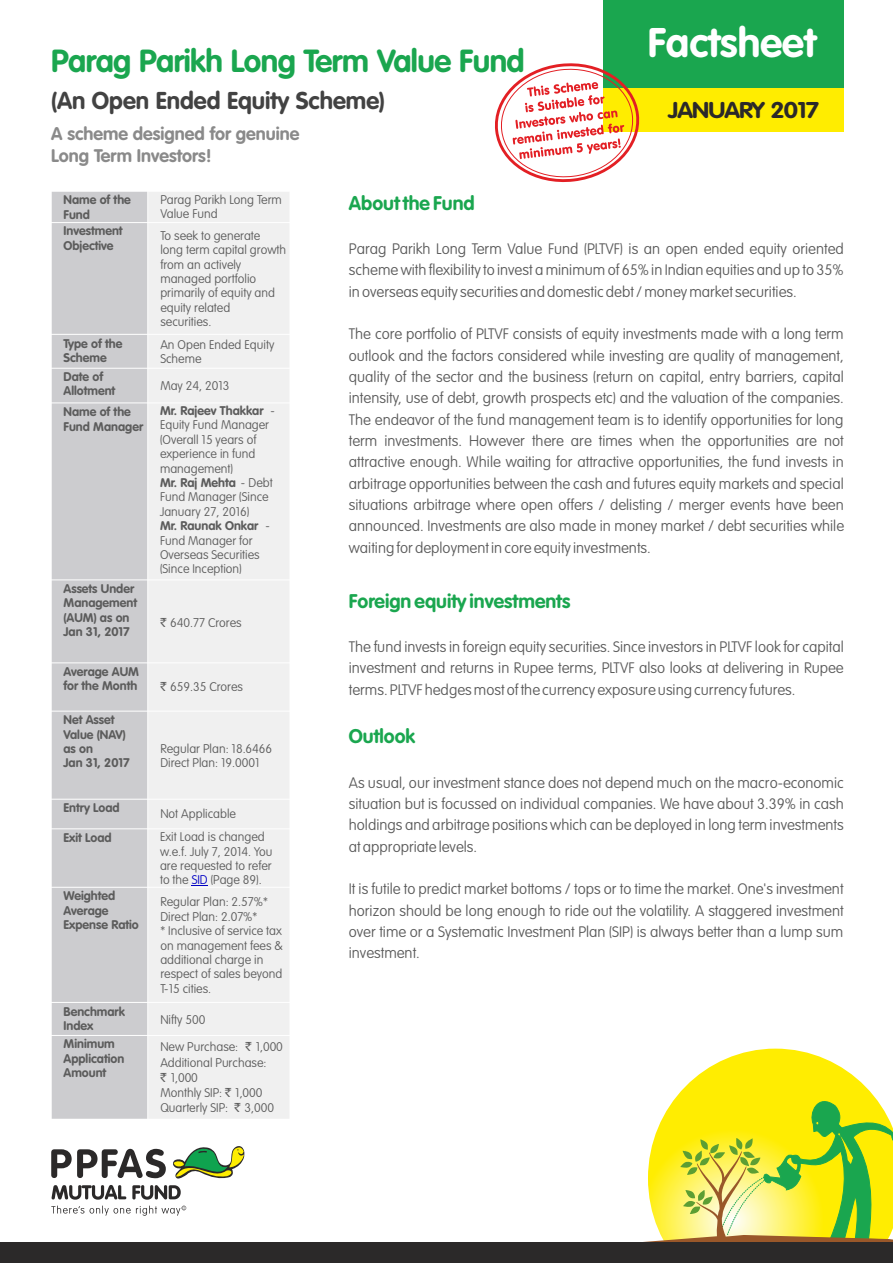
<style>
.page{position:relative;width:893px;height:1263px;background:#fff}
.page>*{position:absolute;margin:0;border:0;box-sizing:border-box;transform-origin:0 0}
.t1{font:700 40.8px "VAG Rounded";color:#fff}
.t2{font:700 31.5px "VAG Rounded";letter-spacing:-.015em;color:#1aa64f}
.t3{font:700 24px "VAG Rounded";color:#424242}
.t4{font:700 22.5px "VAG Rounded";letter-spacing:-.035em;color:#2b2929;scale:1.1 1}
.t5{font:700 19.5px "VAG Rounded";color:#1aa64f}
.t6{font:700 18px/22.5px "VAG Rounded";color:#8a8a8a}
.t7{font:100 15px/21.3px "VAG Rounded";color:#5c5c5c;text-align:justify}
.t8{font:100 12.45px/14.4px "VAG Rounded";color:#5c5c5c}
.t9{font:700 12.45px/14.4px "VAG Rounded";color:#5c5c5c}
.s1{font-weight:700}
.s2{font-family:"Rupee Foradian";font-weight:400}
.s3{color:#0000c4}
</style>
<div class="page">
<svg style="left:680px;top:1048px;width:191px;height:44px"></svg>
<svg style="left:643px;top:1092px;width:250px;height:150px"></svg>
<div style="left:0;top:1242px;width:893px;height:21px;background:#2b2929"></div>
<svg style="left:51px;top:1146px;width:194px;height:70px"></svg>
<div style="left:603px;top:0;width:241px;height:88px;background:#1aa64f"></div>
<div style="left:603px;top:88px;width:241px;height:43px;background:#ffed00"></div>
<svg style="left:495px;top:63px;width:149px;height:119px"></svg>
<div style="left:51px;top:191px;width:97px;height:928px;background:#cccccf"></div>
<div style="left:148px;top:191px;width:142px;height:928px;background:#f0f0f0"></div>
<hr style="left:51px;top:191px;width:239px;height:1px;background:#fff">
<hr style="left:51px;top:222px;width:239px;height:1px;background:#fff">
<hr style="left:51px;top:334px;width:239px;height:1px;background:#fff">
<hr style="left:51px;top:368px;width:239px;height:1px;background:#fff">
<hr style="left:51px;top:403px;width:239px;height:1px;background:#fff">
<hr style="left:51px;top:580px;width:239px;height:1px;background:#fff">
<hr style="left:51px;top:663px;width:239px;height:1px;background:#fff">
<hr style="left:51px;top:711px;width:239px;height:1px;background:#fff">
<hr style="left:51px;top:799px;width:239px;height:1px;background:#fff">
<hr style="left:51px;top:828px;width:239px;height:1px;background:#fff">
<hr style="left:51px;top:887px;width:239px;height:1px;background:#fff">
<hr style="left:51px;top:1002px;width:239px;height:1px;background:#fff">
<hr style="left:51px;top:1035px;width:239px;height:1px;background:#fff">
<hr style="left:51px;top:191px;width:1px;height:928px;background:#fff">
<hr style="left:147px;top:191px;width:1px;height:928px;background:#fff">
<svg style="left:192px;top:885px;width:16px;height:1px"></svg>
<h2 class="t2" style="left:51px;top:47px;width:475px">Parag Parikh Long Term Value Fund</h2>
<h3 class="t3" style="left:51px;top:90px;width:335px">(An Open Ended Equity Scheme)</h3>
<p class="t6" style="left:51px;top:123px;width:250px">A scheme designed for genuine<br>Long Term Investors!</p>
<h1 class="t1" style="left:648px;top:25px;width:170px">Factsheet</h1>
<h3 class="t4" style="left:668px;top:100px;width:139px">JANUARY 2017</h3>
<p class="t9" style="left:64px;top:194px;width:69px">Name of the<br>Fund</p>
<p class="t8" style="left:160px;top:194px;width:123px">Parag Parikh Long Term<br>Value Fund</p>
<p class="t9" style="left:64px;top:225px;width:61px">Investment<br>Objective</p>
<p class="t8" style="left:160px;top:229px;width:127px">To seek to generate<br>long term capital growth from an actively managed portfolio primarily of equity and equity related<br>securities.</p>
<p class="t9" style="left:64px;top:337px;width:60px">Type of the<br>Scheme</p>
<p class="t8" style="left:160px;top:338px;width:115px">An Open Ended Equity<br>Scheme</p>
<p class="t9" style="left:64px;top:370px;width:53px">Date of<br>Allotment</p>
<p class="t9" style="left:64px;top:405px;width:81px">Name of the<br>Fund Manager</p>
<p class="t8" style="left:160px;top:404px;width:116px"><span class="s1">Mr. Rajeev Thakkar</span> -<br>Equity Fund Manager (Overall 15 years of experience in fund management)<br><span class="s1">Mr. Raj Mehta</span> - Debt<br>Fund Manager (Since<br>January 27, 2016)<br><span class="s1">Mr. Raunak Onkar</span> -<br>Fund Manager for<br>Overseas Securities (Since Inception)</p>
<p class="t9" style="left:64px;top:582px;width:75px">Assets Under<br>Management (AUM) as on<br>Jan 31, 2017</p>
<p class="t8" style="left:160px;top:379px;width:71px">May 24, 2013</p>
<p class="t8" style="left:160px;top:616px;width:83px"><span class="s2">`</span> 640.77 Crores</p>
<p class="t9" style="left:64px;top:665px;width:77px">Average AUM for the Month</p>
<p class="t9" style="left:64px;top:713px;width:68px">Net Asset<br>Value (NAV) as on<br>Jan 31, 2017</p>
<p class="t9" style="left:64px;top:801px;width:58px">Entry Load</p>
<p class="t9" style="left:64px;top:831px;width:50px">Exit Load</p>
<p class="t8" style="left:160px;top:680px;width:84px"><span class="s2">`</span> 659.35 Crores</p>
<p class="t8" style="left:160px;top:742px;width:113px">Regular Plan: 18.6466<br>Direct Plan: 19.0001</p>
<p class="t8" style="left:160px;top:808px;width:77px">Not Applicable</p>
<p class="t8" style="left:160px;top:830px;width:114px">Exit Load is changed w.e.f. July 7, 2014. You are requested to refer to the <span class="s3">SID</span> (Page 89).</p>
<p class="t9" style="left:64px;top:889px;width:77px">Weighted<br>Average<br>Expense Ratio</p>
<p class="t8" style="left:160px;top:896px;width:124px">Regular Plan: 2.57%*<br>Direct Plan: 2.07%*<br>* Inclusive of service tax on management fees &amp; additional charge in respect of sales beyond<br>T-15 cities.</p>
<p class="t9" style="left:64px;top:1005px;width:63px">Benchmark<br>Index</p>
<p class="t9" style="left:64px;top:1037px;width:62px">Minimum<br>Application<br>Amount</p>
<p class="t8" style="left:160px;top:1040px;width:124px;line-height:15px">New Purchase: <span class="s2">`</span> 1,000<br>Additional Purchase:<br><span class="s2">`</span> 1,000<br>Monthly SIP: <span class="s2">`</span> 1,000<br>Quarterly SIP: <span class="s2">`</span> 3,000</p>
<p class="t8" style="left:160px;top:1013px;width:46px">Nifty 500</p>
<h3 class="t5" style="left:349px;top:194px;width:127px">About the Fund</h3>
<p class="t7" style="left:349px;top:239px;width:496px">Parag Parikh Long Term Value Fund (PLTVF) is an open ended equity oriented scheme with flexibility to invest a minimum of 65% in Indian equities and up to 35% in overseas equity securities and domestic debt / money market securities.</p>
<p class="t7" style="left:349px;top:324px;width:497px">The core portfolio of PLTVF consists of equity investments made with a long term outlook and the factors considered while investing are quality of management, quality of the sector and the business (return on capital, entry barriers, capital intensity, use of debt, growth prospects etc) and the valuation of the companies.<br>The endeavor of the fund management team is to identify opportunities for long term investments. However there are times when the opportunities are not attractive enough. While waiting for attractive opportunities, the fund invests in arbitrage opportunities between the cash and futures equity markets and special situations arbitrage where open offers / delisting / merger events have been announced. Investments are also made in money market / debt securities while waiting for deployment in core equity investments.</p>
<h3 class="t5" style="left:349px;top:592px;width:223px">Foreign equity investments</h3>
<p class="t7" style="left:349px;top:637px;width:496px">The fund invests in foreign equity securities. Since investors in PLTVF look for capital investment and returns in Rupee terms, PLTVF also looks at delivering in Rupee terms. PLTVF hedges most of the currency exposure using currency futures.</p>
<h3 class="t5" style="left:349px;top:728px;width:68px">Outlook</h3>
<p class="t7" style="left:349px;top:773px;width:496px">As usual, our investment stance does not depend much on the macro-economic situation but is focussed on individual companies. We have about 3.39% in cash holdings and arbitrage positions which can be deployed in long term investments at appropriate levels.</p>
<p class="t7" style="left:349px;top:879px;width:496px">It is futile to predict market bottoms / tops or to time the market. One's investment horizon should be long enough to ride out the volatility. A staggered investment over time or a Systematic Investment Plan (SIP) is always better than a lump sum investment.</p>
</div>
